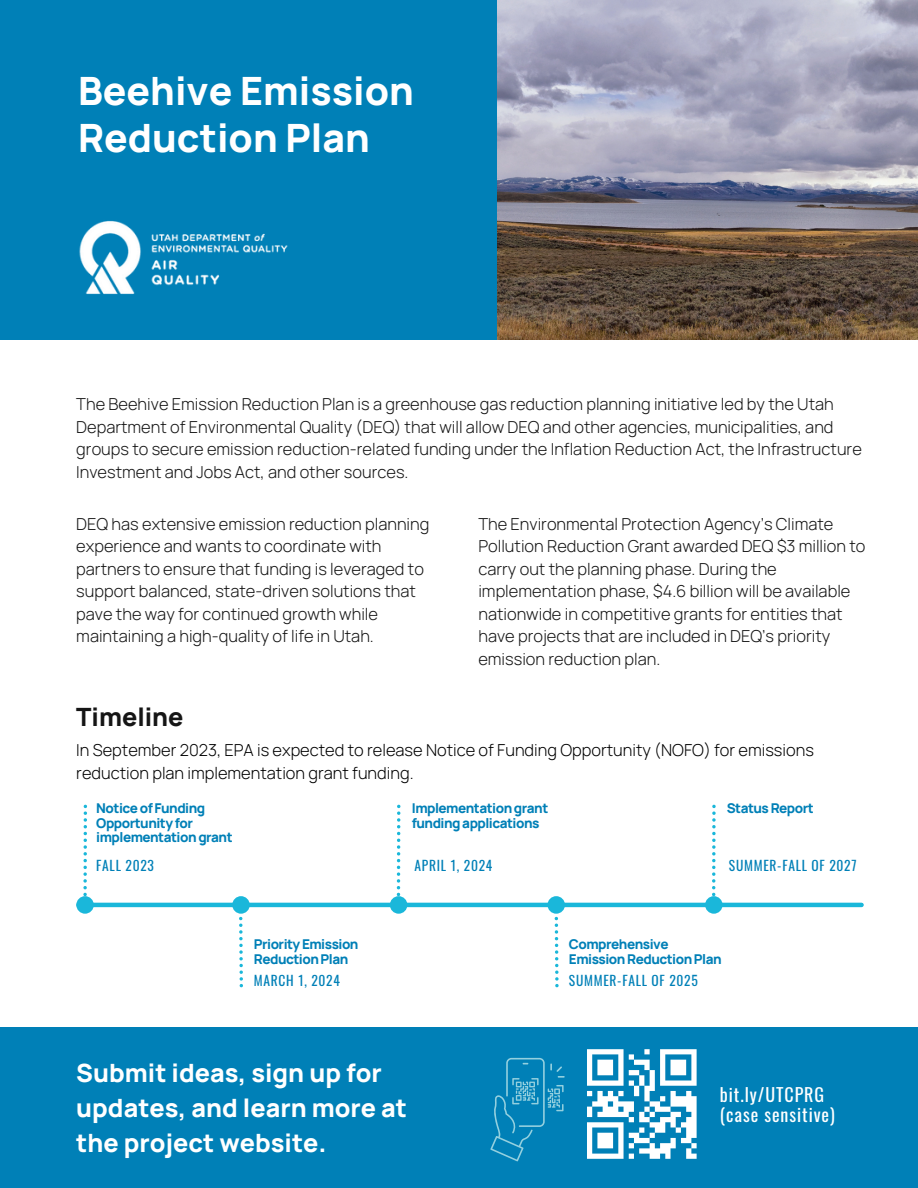
<style>
.page{position:relative;width:918px;height:1188px;background:#fff}
.page>*{position:absolute;margin:0;border:0;box-sizing:border-box;transform-origin:0 0}
.t1{font:800 39px/47.2px "Manrope";color:#fff}
.t2{font:800 25.2px/34.8px "Manrope";color:#fff}
.t3{font:800 25.2px "Manrope";color:#151515}
.t4{font:18px "Oswald";letter-spacing:.055em;color:#fff}
.t5{font:300 16.5px/22.5px "Manrope";color:#151515}
.t6{font:300 16.5px/22.5px "Manrope";color:#000}
.t7{font:800 13.5px/14.7px "Manrope";letter-spacing:-.04em;color:#0080b7}
.t8{font:13.5px "Oswald";letter-spacing:.055em;color:#0080b7}
</style>
<div class="page">
<div style="left:0;top:0;width:918px;height:340px;background:#0080b7"></div>
<img style="left:498px;top:0;width:420px;height:340px">
<div style="left:0;top:1028px;width:918px;height:160px;background:#0080b7"></div>
<svg style="left:83px;top:805px;width:4px;height:91px"></svg>
<svg style="left:397px;top:805px;width:3px;height:91px"></svg>
<svg style="left:712px;top:805px;width:4px;height:91px"></svg>
<svg style="left:555px;top:917px;width:4px;height:70px"></svg>
<svg style="left:239px;top:917px;width:4px;height:70px"></svg>
<img style="left:79px;top:220px;width:209px;height:75px">
<hr style="left:79px;top:903px;width:783px;height:4px;background:#1ab7da">
<div style="left:76px;top:896px;width:18px;height:18px;background:#1ab7da;border-radius:50%"></div>
<div style="left:232px;top:896px;width:18px;height:18px;background:#1ab7da;border-radius:50%"></div>
<div style="left:390px;top:896px;width:17px;height:18px;background:#1ab7da;border-radius:50%"></div>
<div style="left:547px;top:896px;width:18px;height:18px;background:#1ab7da;border-radius:50%"></div>
<div style="left:705px;top:896px;width:18px;height:18px;background:#1ab7da;border-radius:50%"></div>
<div style="left:660px;top:1049px;width:37px;height:5px;background:#fff"></div>
<div style="left:671px;top:1060px;width:15px;height:5px;background:#fff"></div>
<div style="left:671px;top:1065px;width:15px;height:5px;background:#fff"></div>
<div style="left:671px;top:1070px;width:15px;height:5px;background:#fff"></div>
<svg style="left:691px;top:1054px;width:6px;height:27px"></svg>
<div style="left:660px;top:1081px;width:37px;height:5px;background:#fff"></div>
<svg style="left:671px;top:1091px;width:5px;height:5px"></svg>
<svg style="left:686px;top:1091px;width:5px;height:5px"></svg>
<svg style="left:587px;top:1049px;width:78px;height:52px"></svg>
<div style="left:671px;top:1096px;width:26px;height:5px;background:#fff"></div>
<div style="left:592px;top:1101px;width:16px;height:6px;background:#fff"></div>
<div style="left:613px;top:1101px;width:21px;height:6px;background:#fff"></div>
<div style="left:650px;top:1101px;width:10px;height:6px;background:#fff"></div>
<div style="left:671px;top:1101px;width:26px;height:6px;background:#fff"></div>
<div style="left:603px;top:1107px;width:15px;height:5px;background:#fff"></div>
<div style="left:655px;top:1107px;width:16px;height:5px;background:#fff"></div>
<div style="left:686px;top:1107px;width:11px;height:5px;background:#fff"></div>
<svg style="left:587px;top:1107px;width:5px;height:10px"></svg>
<div style="left:597px;top:1112px;width:32px;height:5px;background:#fff"></div>
<div style="left:660px;top:1117px;width:16px;height:5px;background:#fff"></div>
<div style="left:587px;top:1122px;width:37px;height:5px;background:#fff"></div>
<div style="left:650px;top:1122px;width:15px;height:5px;background:#fff"></div>
<div style="left:655px;top:1127px;width:10px;height:6px;background:#fff"></div>
<div style="left:597px;top:1133px;width:16px;height:5px;background:#fff"></div>
<div style="left:597px;top:1138px;width:16px;height:5px;background:#fff"></div>
<div style="left:597px;top:1143px;width:16px;height:5px;background:#fff"></div>
<div style="left:660px;top:1143px;width:16px;height:5px;background:#fff"></div>
<svg style="left:587px;top:1127px;width:5px;height:27px"></svg>
<div style="left:639px;top:1148px;width:32px;height:6px;background:#fff"></div>
<div style="left:587px;top:1154px;width:37px;height:5px;background:#fff"></div>
<svg style="left:618px;top:1107px;width:37px;height:52px"></svg>
<div style="left:650px;top:1154px;width:10px;height:5px;background:#fff"></div>
<svg style="left:665px;top:1112px;width:32px;height:47px"></svg>
<div style="left:686px;top:1154px;width:11px;height:5px;background:#fff"></div>
<svg style="left:490px;top:1058px;width:75px;height:103px"></svg>
<p class="t1" style="left:78px;top:66px;width:337px">Beehive Emission<br>Reduction Plan</p>
<p class="t5" style="left:76px;top:393px;width:787px">The Beehive Emission Reduction Plan is a greenhouse gas reduction planning initiative led by the Utah Department of Environmental Quality (DEQ) that will allow DEQ and other agencies, municipalities, and groups to secure emission reduction-related funding under the Inflation Reduction Act, the Infrastructure Investment and Jobs Act, and other sources.</p>
<p class="t5" style="left:76px;top:512px;width:355px">DEQ has extensive emission reduction planning experience and wants to coordinate with partners to ensure that funding is leveraged to support balanced, state-driven solutions that pave the way for continued growth while maintaining a high-quality of life in Utah.</p>
<p class="t5" style="left:478px;top:512px;width:389px">The Environmental Protection Agency’s Climate Pollution Reduction Grant awarded DEQ $3 million to carry out the planning phase. During the implementation phase, $4.6 billion will be available nationwide in competitive grants for entities that have projects that are included in DEQ’s priority emission reduction plan.</p>
<p class="t3" style="left:76px;top:699px;width:109px">Timeline</p>
<p class="t6" style="left:76px;top:739px;width:739px">In September 2023, EPA is expected to release Notice of Funding Opportunity (NOFO) for emissions reduction plan implementation grant funding.</p>
<p class="t7" style="left:96px;top:801px;width:138px">Notice of Funding<br>Opportunity for implementation grant</p>
<p class="t7" style="left:412px;top:801px;width:138px">Implementation grant funding applications</p>
<p class="t7" style="left:727px;top:801px;width:89px">Status Report</p>
<p class="t8" style="left:96px;top:855px;width:59px">FALL 2023</p>
<p class="t8" style="left:415px;top:855px;width:79px">APRIL 1, 2024</p>
<p class="t8" style="left:729px;top:855px;width:129px">SUMMER-FALL OF 2027</p>
<p class="t7" style="left:254px;top:936px;width:106px">Priority Emission<br>Reduction Plan</p>
<p class="t7" style="left:569px;top:936px;width:154px">Comprehensive<br>Emission Reduction Plan</p>
<p class="t8" style="left:254px;top:970px;width:88px">MARCH 1, 2024</p>
<p class="t8" style="left:569px;top:970px;width:130px">SUMMER-FALL OF 2025</p>
<p class="t2" style="left:76px;top:1055px;width:332px">Submit ideas, sign up for updates, and learn more at the project website.</p>
<p class="t4" style="left:720px;top:1080px;width:106px">bit.ly/UTCPRG</p>
<p class="t4" style="left:720px;top:1101px;width:117px">(case sensitive)</p>
</div>
